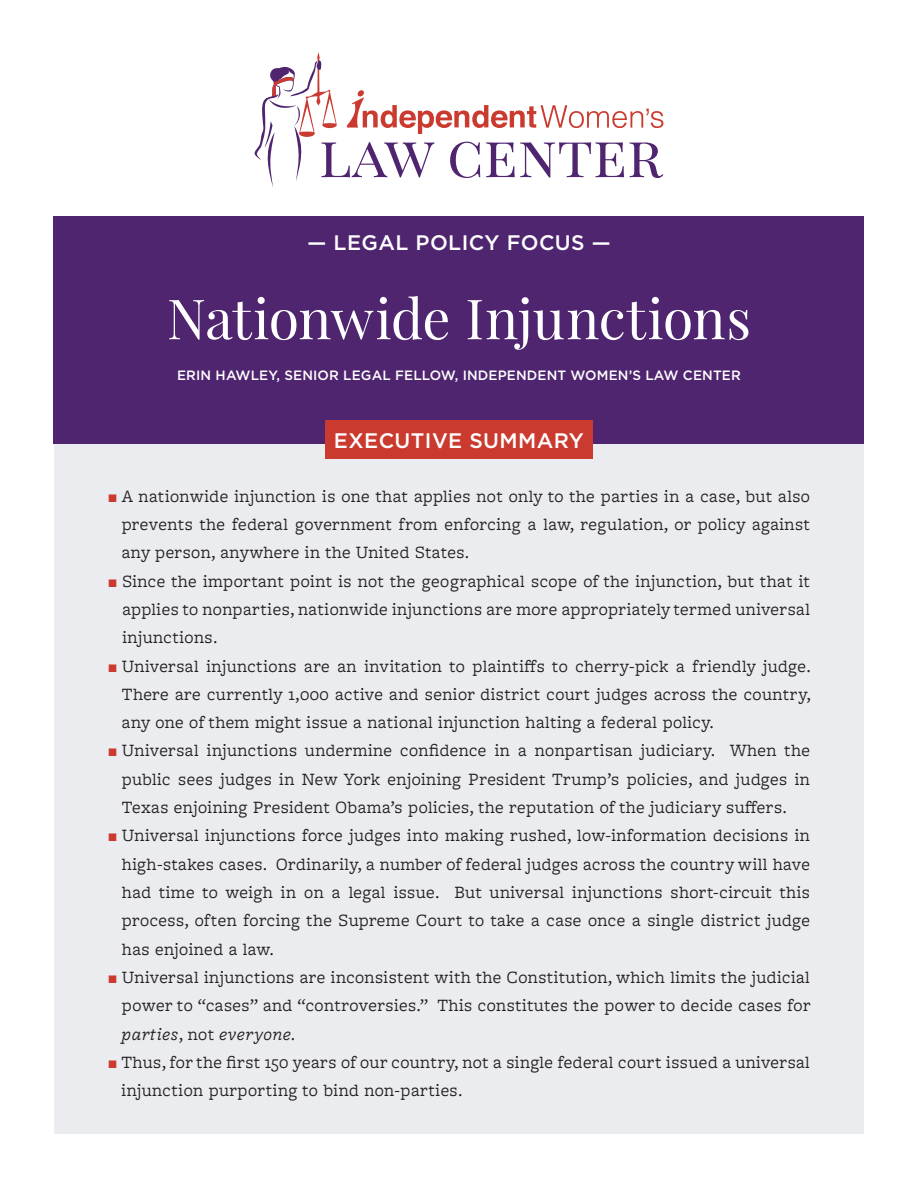
<style>
.page{position:relative;width:918px;height:1188px;background:#fff}
.page>*{position:absolute;margin:0;border:0;box-sizing:border-box;transform-origin:0 0}
.t1{font:55.5px "Playfair Display";letter-spacing:-.01em;color:#fff}
.t2{font:500 21px "Gotham";letter-spacing:.02em;color:#fff}
.t3{font:18px/28.3px "Freight Macro Pro";letter-spacing:.02em;color:#231f20;text-align:justify}
.BY_LINE{font:500 13.5px "Gotham";letter-spacing:.01em;color:#fff}
.s1{color:#cb3a2f}
.s2{font-style:italic}
</style>
<div class="page">
<div style="left:54px;top:387px;width:810px;height:747px;background:#eaecef"></div>
<div style="left:54px;top:216px;width:810px;height:227px;background:#4f256f"></div>
<div style="left:325px;top:420px;width:268px;height:39px;background:#cb3a2f"></div>
<svg style="left:254px;top:53px;width:409px;height:134px"></svg>
<p class="t2" style="left:308px;top:229px;width:305px">— LEGAL POLICY FOCUS —</p>
<p class="t1" style="left:167px;top:284px;width:586px">Nationwide Injunctions</p>
<p class="BY_LINE" style="left:177px;top:366px;width:565px">ERIN HAWLEY, SENIOR LEGAL FELLOW, INDEPENDENT WOMEN’S LAW CENTER</p>
<p class="t2" style="left:334px;top:427px;width:252px">EXECUTIVE SUMMARY</p>
<p class="t3" style="left:122px;top:481px;width:690px;text-indent:-14px"><span class="s1">P</span> A nationwide injunction is one that applies not only to the parties in a case, but also prevents the federal government from enforcing a law, regulation, or policy against any person, anywhere in the United States.</p>
<p class="t3" style="left:122px;top:566px;width:689px;text-indent:-14px"><span class="s1">P</span> Since the important point is not the geographical scope of the injunction, but that it applies to nonparties, nationwide injunctions are more appropriately termed universal injunctions.</p>
<p class="t3" style="left:122px;top:651px;width:691px;text-indent:-14px"><span class="s1">P</span> Universal injunctions are an invitation to plaintiffs to cherry-pick a friendly judge.<br>There are currently 1,000 active and senior district court judges across the country, any one of them might issue a national injunction halting a federal policy.</p>
<p class="t3" style="left:122px;top:736px;width:690px;text-indent:-14px"><span class="s1">P</span> Universal injunctions undermine confidence in a nonpartisan judiciary. When the public sees judges in New York enjoining President Trump’s policies, and judges in Texas enjoining President Obama’s policies, the reputation of the judiciary suffers.</p>
<p class="t3" style="left:122px;top:821px;width:690px;text-indent:-14px"><span class="s1">P</span> Universal injunctions force judges into making rushed, low-information decisions in high-stakes cases. Ordinarily, a number of federal judges across the country will have had time to weigh in on a legal issue. But universal injunctions short-circuit this process, often forcing the Supreme Court to take a case once a single district judge has enjoined a law.</p>
<p class="t3" style="left:122px;top:962px;width:690px;text-indent:-14px"><span class="s1">P</span> Universal injunctions are inconsistent with the Constitution, which limits the judicial power to “cases” and “controversies.” This constitutes the power to decide cases for <span class="s2">parties</span>, not <span class="s2">everyone.</span></p>
<p class="t3" style="left:122px;top:1047px;width:690px;text-indent:-14px"><span class="s1">P</span> Thus, for the first 150 years of our country, not a single federal court issued a universal injunction purporting to bind non-parties.</p>
</div>
